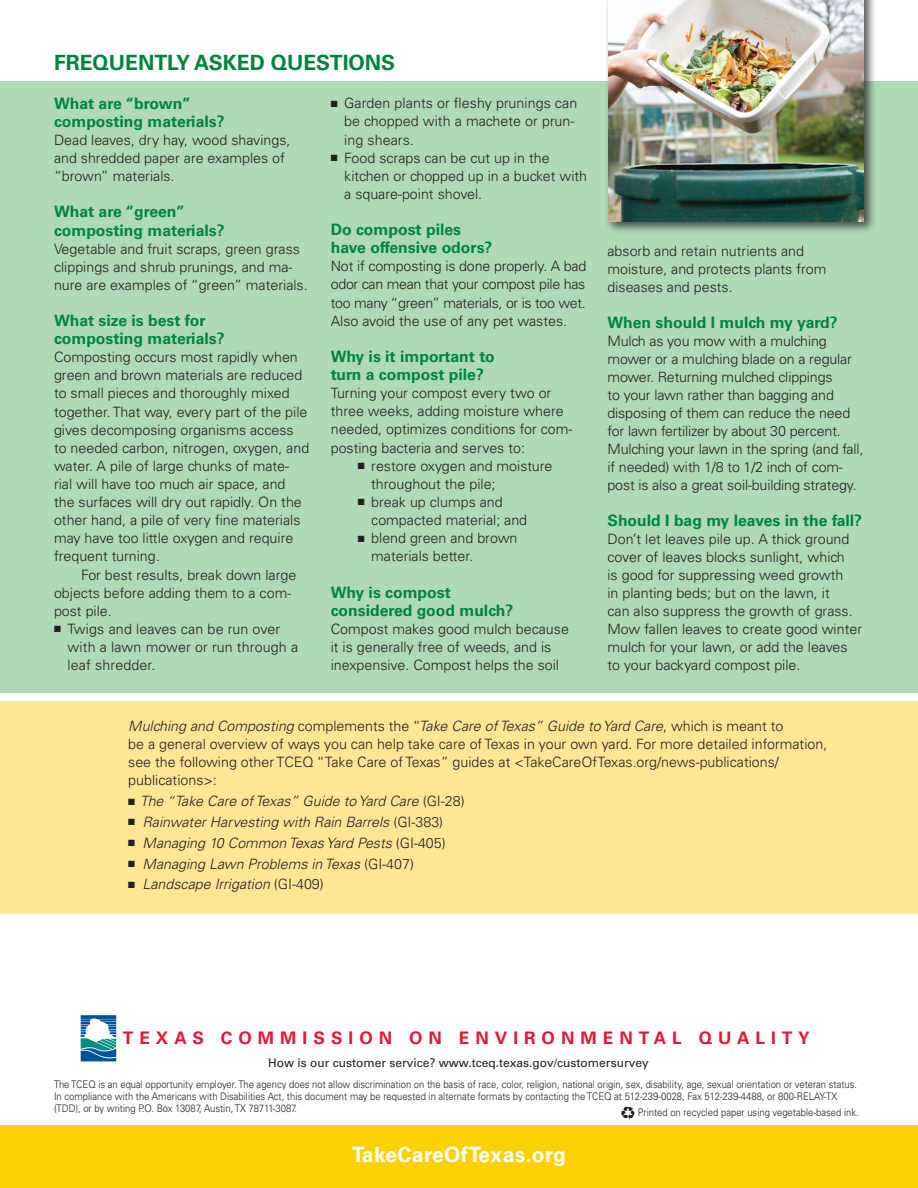
<style>
.page{position:relative;width:918px;height:1188px;background:#fff}
.page>*{position:absolute;margin:0;border:0;box-sizing:border-box;transform-origin:0 0}
.H1{font:700 21px "Univers";color:#00843d}
.t1{font:700 21px "Univers";letter-spacing:.02em;color:#fff}
.t2{font:700 17.25px "Univers";letter-spacing:.35em;color:#e51836}
.Subhead_3{font:700 15.75px/18.1px "Univers";color:#00843d}
.t3{font:300 14.25px/18.1px "Univers";color:#231f20}
.t4{font:italic 300 14.25px "Univers";color:#231f20}
.t5{font:12px "Univers";color:#231f20}
.t6{font:300 10.5px/12px "Univers";color:#231f20;scale:.9 1}
.s1{font-style:italic}
.s2{font-style:normal}
</style>
<div class="page">
<div style="left:0;top:701px;width:918px;height:212px;background:#ffe694"></div>
<div style="left:0;top:81px;width:918px;height:611px;background:#afdab5"></div>
<div style="left:0;top:1126px;width:918px;height:62px;background:#fed105"></div>
<div style="left:605px;top:0;width:272px;height:235px;background:#231f20;opacity:.75"></div>
<img style="left:608px;top:0;width:256px;height:222px">
<img style="left:621px;top:1106px;width:14px;height:14px">
<svg style="left:81px;top:1015px;width:35px;height:46px"></svg>
<p class="H1" style="left:54px;top:50px;width:343px">FREQUENTLY ASKED QUESTIONS</p>
<h3 class="Subhead_3" style="left:54px;top:94px;width:172px">What are “brown” composting materials?</h3>
<p class="t3" style="left:54px;top:131px;width:238px">Dead leaves, dry hay, wood shavings, and shredded paper are examples of “brown” materials.</p>
<h3 class="Subhead_3" style="left:54px;top:203px;width:172px">What are “green” composting materials?</h3>
<p class="t3" style="left:54px;top:240px;width:255px">Vegetable and fruit scraps, green grass clippings and shrub prunings, and ma&shy;nure are examples of “green” materials.</p>
<h3 class="Subhead_3" style="left:54px;top:312px;width:172px">What size is best for composting materials?</h3>
<p class="t3" style="left:54px;top:348px;width:257px">Composting occurs most rapidly when green and brown materials are reduced to small pieces and thoroughly mixed together. That way, every part of the pile gives decomposing organisms access to needed carbon, nitrogen, oxygen, and water. A pile of large chunks of mate&shy;rial will have too much air space, and the surfaces will dry out rapidly. On the other hand, a pile of very fine materials may have too little oxygen and require frequent turning.</p>
<p class="t3" style="left:54px;top:565px;width:244px;text-indent:27px">For best results, break down large objects before adding them to a com&shy;post pile.</p>
<p class="t3" style="left:68px;top:620px;width:232px;text-indent:-14px">■ Twigs and leaves can be run over with a lawn mower or run through a leaf shredder.</p>
<p class="t3" style="left:344px;top:94px;width:235px;text-indent:-14px">■ Garden plants or fleshy prunings can be chopped with a machete or prun&shy;ing shears.</p>
<p class="t3" style="left:344px;top:149px;width:244px;text-indent:-14px">■ Food scraps can be cut up in the kitchen or chopped up in a bucket with a square-point shovel.</p>
<h3 class="Subhead_3" style="left:331px;top:221px;width:163px">Do compost piles have offensive odors?</h3>
<p class="t3" style="left:331px;top:257px;width:257px;text-align:justify">Not if composting is done properly. A bad odor can mean that your compost pile has too many “green” materials, or is too wet.<br>Also avoid the use of any pet wastes.</p>
<h3 class="Subhead_3" style="left:331px;top:347px;width:166px">Why is it important to turn a compost pile?</h3>
<p class="t3" style="left:331px;top:384px;width:243px">Turning your compost every two or three weeks, adding moisture where needed, optimizes conditions for com&shy;posting bacteria and serves to:</p>
<p class="t3" style="left:371px;top:457px;width:183px;text-indent:-14px">■ restore oxygen and moisture throughout the pile;</p>
<p class="t3" style="left:371px;top:493px;width:157px;text-indent:-13px">■ break up clumps and compacted material; and</p>
<p class="t3" style="left:371px;top:529px;width:148px;text-indent:-14px">■ blend green and brown materials better.</p>
<h3 class="Subhead_3" style="left:331px;top:583px;width:184px">Why is compost considered good mulch?</h3>
<p class="t3" style="left:331px;top:620px;width:240px">Compost makes good mulch because it is generally free of weeds, and is inexpensive. Compost helps the soil</p>
<p class="t3" style="left:607px;top:242px;width:220px">absorb and retain nutrients and moisture, and protects plants from diseases and pests.</p>
<h3 class="Subhead_3" style="left:608px;top:313px;width:232px">When should I mulch my yard?</h3>
<p class="t3" style="left:608px;top:332px;width:258px">Mulch as you mow with a mulching mower or a mulching blade on a regular mower. Returning mulched clippings<br>to your lawn rather than bagging and disposing of them can reduce the need for lawn fertilizer by about 30 percent.<br>Mulching your lawn in the spring (and fall, if needed) with 1/8 to 1/2 inch of com&shy;post is also a great soil-building strategy.</p>
<h3 class="Subhead_3" style="left:608px;top:511px;width:256px">Should I bag my leaves in the fall?</h3>
<p class="t3" style="left:608px;top:530px;width:256px">Don’t let leaves pile up. A thick ground cover of leaves blocks sunlight, which<br>is good for suppressing weed growth<br>in planting beds; but on the lawn, it<br>can also suppress the growth of grass.<br>Mow fallen leaves to create good winter mulch for your lawn, or add the leaves to your backyard compost pile.</p>
<p class="t3" style="left:128px;top:717px;width:701px"><span class="s1">Mulching and Composting</span> complements the “<span class="s1">Take Care of Texas” Guide to Yard Care</span>, which is meant to<br>be a general overview of ways you can help take care of Texas in your own yard. For more detailed information, see the following other TCEQ “Take Care of Texas” guides at &lt;TakeCareOfTexas.org/news-publications/ publications&gt;:</p>
<p class="t4" style="left:128px;top:792px;width:338px">■ The “Take Care of Texas” Guide to Yard Care <span class="s2">(GI-28)</span></p>
<p class="t4" style="left:128px;top:813px;width:317px">■ Rainwater Harvesting with Rain Barrels <span class="s2">(GI-383)</span></p>
<p class="t4" style="left:128px;top:834px;width:319px">■ Managing 10 Common Texas Yard Pests <span class="s2">(GI-405)</span></p>
<p class="t4" style="left:128px;top:855px;width:287px">■ Managing Lawn Problems in Texas <span class="s2">(GI-407)</span></p>
<p class="t4" style="left:128px;top:876px;width:197px">■ Landscape Irrigation <span class="s2">(GI-409)</span></p>
<h3 class="t2" style="left:123px;top:1027px;width:688px">TEXAS COMMISSION ON ENVIRONMENTAL QUALITY</h3>
<p class="t6" style="left:54px;top:1078px;width:894px">The TCEQ is an equal opportunity employer. The agency does not allow discrimination on the basis of race, color, religion, national origin, sex, disability, age, sexual orientation or veteran status.<br>In compliance with the Americans with Disabilities Act, this document may be requested in alternate formats by contacting the TCEQ at 512-239-0028, Fax 512-239-4488, or 800-RELAY-TX (TDD), or by writing P.O. Box 13087, Austin, TX 78711-3087.</p>
<p class="t5" style="left:268px;top:1056px;width:382px">How is our customer service? www.tceq.texas.gov/customersurvey</p>
<p class="t6" style="left:638px;top:1106px;width:247px">Printed on recycled paper using vegetable-based ink.</p>
<p class="t1" style="left:352px;top:1143px;width:216px">TakeCareOfTexas.org</p>
</div>
